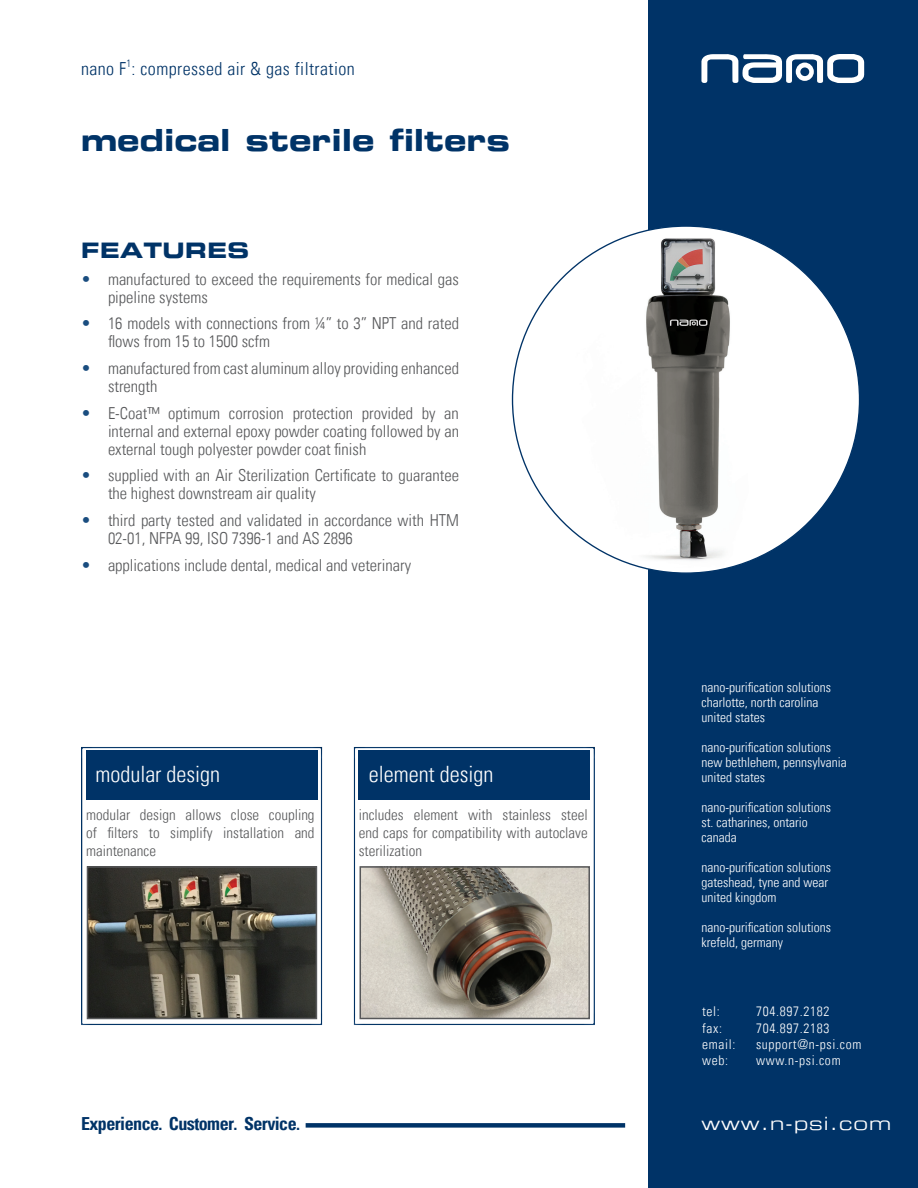
<style>
.page{position:relative;width:918px;height:1188px;background:#fff}
.page>*{position:absolute;margin:0;border:0;box-sizing:border-box;transform-origin:0 0}
.t1{font:30px "Eurostile Bold Extended Two";color:#003367}
.t2{font:300 condensed 22.5px "Univers LT";color:#fff}
.Body_Text_Bullets{font:21px "Eurostile Bold Extended Two";letter-spacing:.02em;color:#003367}
.t3{font:300 condensed 18px "Univers LT";letter-spacing:.025em;color:#003367}
.t4{font:700 condensed 18px "Univers";letter-spacing:-.03em;color:#003367}
.t5{font:18px "Eurostile Extended Two";letter-spacing:.05em;color:#fff}
.t6{font:300 condensed 16.5px/18px "Univers LT";color:#57585a}
.body_copy{font:300 condensed 15px/18px "Univers LT";color:#57585a;text-align:justify}
.t7{font:300 condensed 13.5px "Univers LT";color:#fff}
.t8{font:300 condensed 13.5px "Univers LT";letter-spacing:.05em;color:#fff}
.s1{color:#1a4d7f}
</style>
<div class="page">
<div style="left:648px;top:0;width:270px;height:1188px;background:#003367"></div>
<svg style="left:701px;top:54px;width:163px;height:29px"></svg>
<div style="left:306px;top:1123px;width:319px;height:5px;background:#003367"></div>
<div style="left:513px;top:226px;width:347px;height:347px;background:#fff;border-radius:50%"></div>
<img style="left:572px;top:227px;width:232px;height:340px">
<div style="left:80px;top:746px;width:245px;height:279px;background:#231f20;opacity:.75"></div>
<img style="left:90px;top:869px;width:224px;height:147px">
<div style="left:87px;top:866px;width:230px;height:153px;border:2px solid #57585a"></div>
<div style="left:86px;top:750px;width:231px;height:50px;background:#003367"></div>
<div style="left:353px;top:746px;width:244px;height:279px;background:#231f20;opacity:.75"></div>
<div style="left:359px;top:750px;width:231px;height:50px;background:#003367"></div>
<img style="left:363px;top:869px;width:224px;height:147px">
<div style="left:360px;top:866px;width:230px;height:153px;border:2px solid #57585a"></div>
<p class="t3" style="left:81px;top:58px;width:275px">nano F<sup>1</sup>: compressed air &amp; gas filtration</p>
<p class="t1" style="left:81px;top:119px;width:431px">medical sterile filters</p>
<p class="Body_Text_Bullets" style="left:81px;top:236px;width:170px">FEATURES</p>
<p class="t6" style="left:108px;top:270px;width:352px;text-indent:-27px"><span class="s1">•</span> manufactured to exceed the requirements for medical gas pipeline systems</p>
<p class="t6" style="left:108px;top:315px;width:353px;text-indent:-27px"><span class="s1">•</span> 16 models with connections from ¼” to 3” NPT and rated flows from 15 to 1500 scfm</p>
<p class="t6" style="left:108px;top:359px;width:353px;text-indent:-27px"><span class="s1">•</span> manufactured from cast aluminum alloy providing enhanced strength</p>
<p class="t6" style="left:108px;top:404px;width:353px;text-align:justify;text-indent:-27px"><span class="s1">•</span> E-Coat™ optimum corrosion protection provided by an internal and external epoxy powder coating followed by an external tough polyester powder coat finish</p>
<p class="t6" style="left:108px;top:467px;width:353px;text-indent:-27px"><span class="s1">•</span> supplied with an Air Sterilization Certificate to guarantee the highest downstream air quality</p>
<p class="t6" style="left:108px;top:511px;width:353px;text-indent:-27px"><span class="s1">•</span> third party tested and validated in accordance with HTM<br>02-01, NFPA 99, ISO 7396-1 and AS 2896</p>
<p class="t6" style="left:81px;top:556px;width:332px"><span class="s1">•</span> applications include dental, medical and veterinary</p>
<p class="t2" style="left:95px;top:760px;width:126px">modular design</p>
<p class="body_copy" style="left:86px;top:805px;width:230px">modular design allows close coupling of filters to simplify installation and maintenance</p>
<p class="body_copy" style="left:359px;top:805px;width:230px">includes element with stainless steel end caps for compatibility with autoclave sterilization</p>
<p class="t2" style="left:369px;top:760px;width:126px">element design</p>
<p class="t7" style="left:701px;top:679px;width:131px">nano-purification solutions</p>
<p class="t7" style="left:701px;top:694px;width:118px">charlotte, north carolina</p>
<p class="t7" style="left:701px;top:709px;width:65px">united states</p>
<p class="t7" style="left:701px;top:739px;width:131px">nano-purification solutions</p>
<p class="t7" style="left:701px;top:754px;width:147px">new bethlehem, pennsylvania</p>
<p class="t7" style="left:701px;top:769px;width:65px">united states</p>
<p class="t7" style="left:701px;top:799px;width:131px">nano-purification solutions</p>
<p class="t7" style="left:701px;top:814px;width:108px">st. catharines, ontario</p>
<p class="t7" style="left:701px;top:829px;width:37px">canada</p>
<p class="t7" style="left:701px;top:859px;width:131px">nano-purification solutions</p>
<p class="t7" style="left:701px;top:874px;width:128px">gateshead, tyne and wear</p>
<p class="t7" style="left:701px;top:889px;width:76px">united kingdom</p>
<p class="t7" style="left:701px;top:919px;width:131px">nano-purification solutions</p>
<p class="t7" style="left:701px;top:934px;width:83px">krefeld, germany</p>
<p class="t7" style="left:702px;top:1004px;width:19px">tel:</p>
<p class="t8" style="left:756px;top:1004px;width:75px">704.897.2182</p>
<p class="t7" style="left:702px;top:1020px;width:22px">fax:</p>
<p class="t8" style="left:756px;top:1020px;width:75px">704.897.2183</p>
<p class="t7" style="left:702px;top:1036px;width:35px">email:</p>
<p class="t8" style="left:756px;top:1036px;width:107px">support@n-psi.com</p>
<p class="t7" style="left:702px;top:1052px;width:28px">web:</p>
<p class="t8" style="left:756px;top:1052px;width:86px">www.n-psi.com</p>
<p class="t4" style="left:81px;top:1112px;width:221px">Experience. Customer. Service.</p>
<p class="t5" style="left:701px;top:1111px;width:191px">www.n-psi.com</p>
</div>
